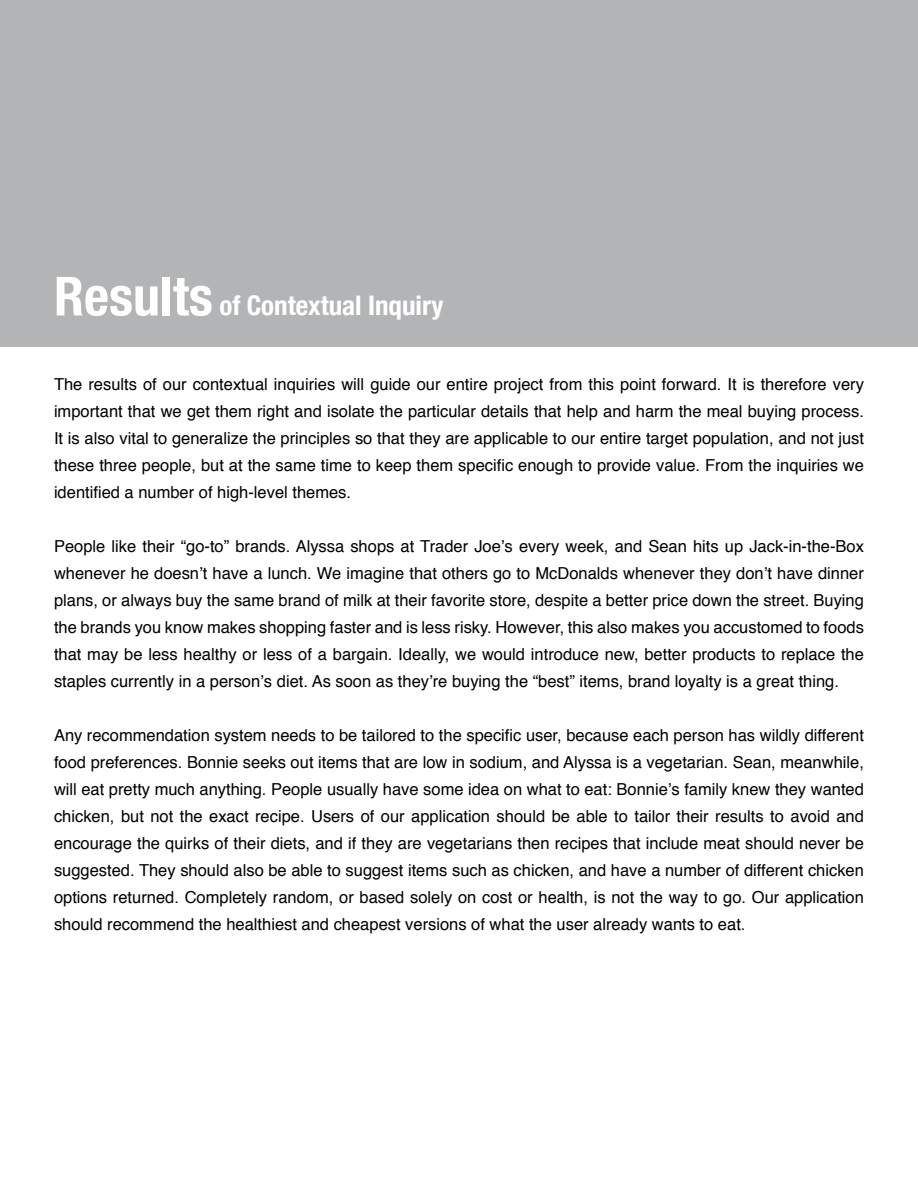
<style>
.page{position:relative;width:918px;height:1188px;background:#fff}
.page>*{position:absolute;margin:0;border:0;box-sizing:border-box;transform-origin:0 0}
.t1{font:700 condensed 54px "Helvetica Neue";color:#fff}
.t2{font:700 condensed 27px "Helvetica Neue";color:#fff}
.t3{font:16.5px/27px "Helvetica";color:#000;text-align:justify}
.s1{font-size:54px}
</style>
<div class="page">
<div style="left:0;top:0;width:918px;height:346px;background:#b2b4b6"></div>
<h1 class="t1" style="left:54px;top:264px;width:321px">Title of Section</h1>
<h2 class="t2" style="left:54px;top:290px;width:391px"><span class="s1">Results</span> of Contextual Inquiry</h2>
<p class="t3" style="left:54px;top:372px;width:812px">The results of our contextual inquiries will guide our entire project from this point forward. It is therefore very important that we get them right and isolate the particular details that help and harm the meal buying process.<br>It is also vital to generalize the principles so that they are applicable to our entire target population, and not just these three people, but at the same time to keep them specific enough to provide value. From the inquiries we identified a number of high-level themes.</p>
<p class="t3" style="left:54px;top:534px;width:811px">People like their “go-to” brands. Alyssa shops at Trader Joe’s every week, and Sean hits up Jack-in-the-Box whenever he doesn’t have a lunch. We imagine that others go to McDonalds whenever they don’t have dinner plans, or always buy the same brand of milk at their favorite store, despite a better price down the street. Buying the brands you know makes shopping faster and is less risky. However, this also makes you accustomed to foods that may be less healthy or less of a bargain. Ideally, we would introduce new, better products to replace the staples currently in a person’s diet. As soon as they’re buying the “best” items, brand loyalty is a great thing.</p>
<p class="t3" style="left:54px;top:723px;width:812px">Any recommendation system needs to be tailored to the specific user, because each person has wildly different food preferences. Bonnie seeks out items that are low in sodium, and Alyssa is a vegetarian. Sean, meanwhile, will eat pretty much anything. People usually have some idea on what to eat: Bonnie’s family knew they wanted chicken, but not the exact recipe. Users of our application should be able to tailor their results to avoid and encourage the quirks of their diets, and if they are vegetarians then recipes that include meat should never be suggested. They should also be able to suggest items such as chicken, and have a number of different chicken options returned. Completely random, or based solely on cost or health, is not the way to go. Our application should recommend the healthiest and cheapest versions of what the user already wants to eat.</p>
</div>
